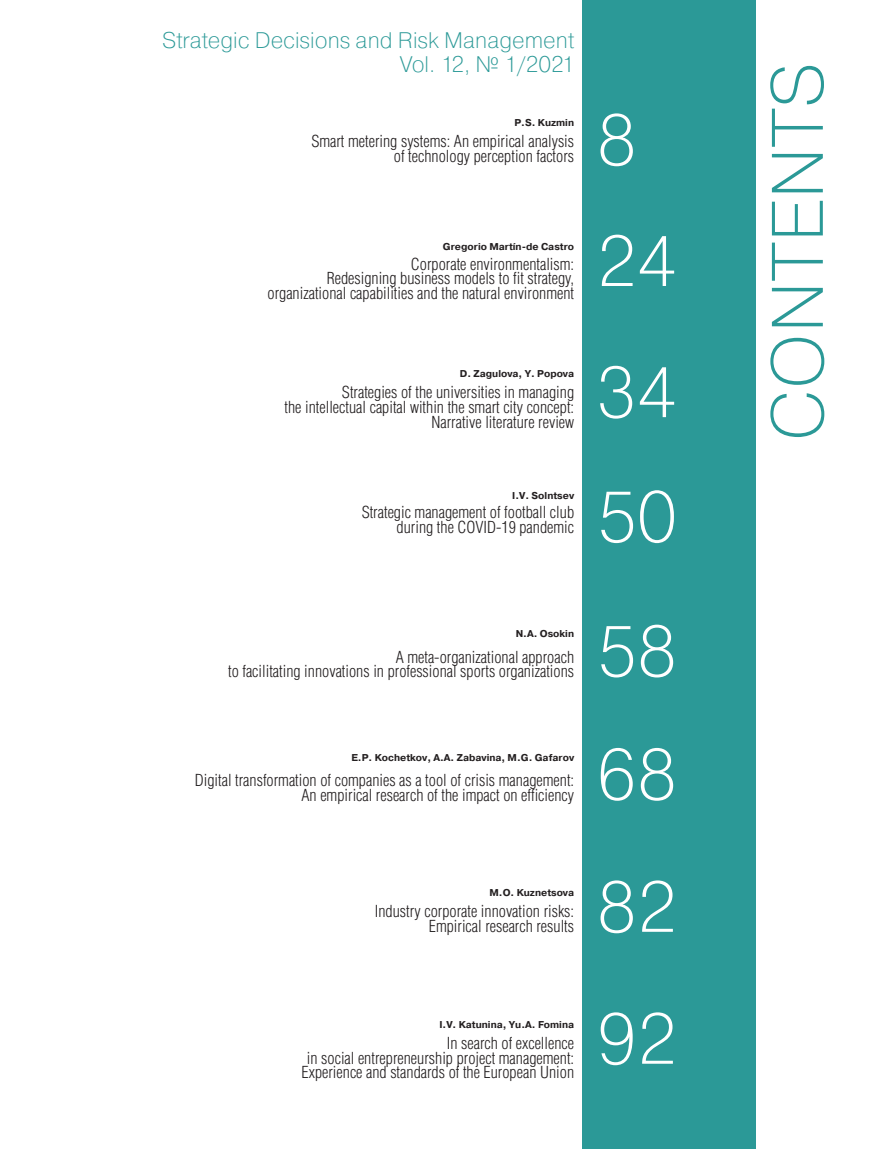
<style>
.page{position:relative;width:893px;height:1149px;background:#fff}
.page>*{position:absolute;margin:0;border:0;box-sizing:border-box;transform-origin:0 0}
.t1{font:200 72.75px "Pragmatica";color:#2b9997}
.t2{font:200 71.25px "Pragmatica";color:#fff}
.t3{font:200 22.5px/23.7px "Pragmatica";color:#2b9997;text-align:right}
.t4{font:16.2px/14.9px "AG Letterica Cond L";color:#231f20;text-align:right}
.t5{font:700 9.9px "Pragmatica";color:#231f20}
</style>
<div class="page">
<div style="left:583px;top:0;width:173px;height:1148px;background:#2b9997"></div>
<h3 class="t3" style="left:162px;top:28px;width:413px">Strategic Decisions and Risk Management<br>Vol. 12, № 1/2021</h3>
<p class="t5" style="left:514px;top:116px;width:61px">P.S. Kuzmin</p>
<p class="t4" style="left:311px;top:133px;width:264px">Smart metering systems: Аn empirical analysis of technology perception factors</p>
<h2 class="t2" style="left:597px;top:95px;width:42px">8</h2>
<p class="t5" style="left:443px;top:240px;width:133px">Gregorio Martín-de Castro</p>
<p class="t4" style="left:411px;top:256px;width:165px">Corporate environmentalism:</p>
<p class="t4" style="left:327px;top:271px;width:249px">Redesigning business models to fit strategy,</p>
<p class="t4" style="left:268px;top:286px;width:308px">organizational capabilities and the natural environment</p>
<p class="t5" style="left:460px;top:367px;width:116px">D. Zagulova, Y. Popova</p>
<p class="t4" style="left:342px;top:377px;width:234px;line-height:29.5px">Strategies of the universities in managing<br>Narrative literature review</p>
<p class="t4" style="left:285px;top:399px;width:291px">the intellectual capital within the smart city concept:</p>
<p class="t5" style="left:512px;top:489px;width:63px">I.V. Solntsev</p>
<p class="t4" style="left:362px;top:504px;width:214px">Strategic management of football club during the COVID-19 pandemic</p>
<h2 class="t2" style="left:597px;top:216px;width:82px">24</h2>
<h2 class="t2" style="left:597px;top:347px;width:82px">34</h2>
<h2 class="t2" style="left:597px;top:471px;width:82px">50</h2>
<p class="t5" style="left:516px;top:627px;width:60px">N.А. Osokin</p>
<p class="t4" style="left:396px;top:649px;width:180px">A meta-organizational approach</p>
<p class="t4" style="left:228px;top:663px;width:348px">to facilitating innovations in professional sports organizations</p>
<h2 class="t2" style="left:597px;top:605px;width:82px">58</h2>
<p class="t5" style="left:351px;top:750px;width:224px">E.P. Kochetkov, A.A. Zabavina, M.G. Gafarov</p>
<p class="t4" style="left:195px;top:772px;width:381px">Digital transformation of companies as a tool of crisis management:<br>Аn empirical research of the impact on efficiency</p>
<h2 class="t2" style="left:597px;top:729px;width:82px">68</h2>
<p class="t5" style="left:489px;top:886px;width:86px">M.O. Kuznetsova</p>
<p class="t4" style="left:375px;top:903px;width:201px">Industry corporate innovation risks:<br>Еmpirical research results</p>
<h2 class="t2" style="left:597px;top:861px;width:82px">82</h2>
<p class="t5" style="left:439px;top:1017px;width:136px">I.V. Katunina, Yu.A. Fomina</p>
<p class="t4" style="left:447px;top:1035px;width:129px">In search of excellence</p>
<p class="t4" style="left:307px;top:1049px;width:269px">in social entrepreneurship project management:</p>
<p class="t4" style="left:302px;top:1064px;width:274px">Experience and standards of the European Union</p>
<h2 class="t2" style="left:597px;top:993px;width:82px">92</h2>
<h1 class="t1" style="left:751px;top:441px;width:381px;rotate:-90deg">CONTENTS</h1>
</div>
